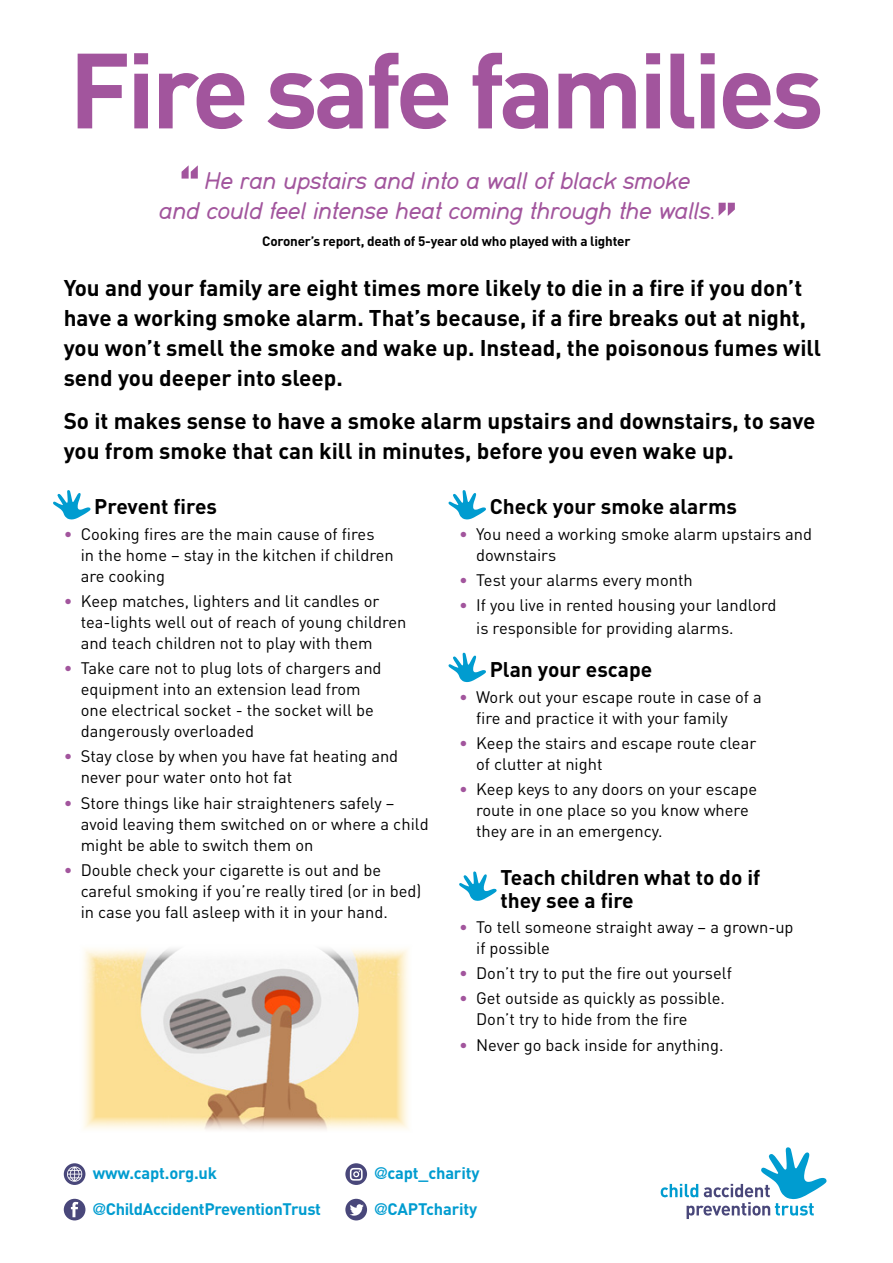
<style>
.page{position:relative;width:893px;height:1263px;background:#fff}
.page>*{position:absolute;margin:0;border:0;box-sizing:border-box;transform-origin:0 0}
.t1{font:700 105px "DIN";letter-spacing:-.04em;color:#a2559d}
.t2{font:25.5px/30px "Din 17 Itlic";color:#a2559d}
.t3{font:700 22.5px/30px "DIN";color:#000}
.t4{font:700 21px/22.5px "DIN";color:#000}
.t5{font:16.5px/21px "DIN";color:#000}
.t6{font:700 16.5px "DIN";letter-spacing:-.02em;color:#009cd0}
.t7{font:700 13.5px "DIN";letter-spacing:-.015em;color:#000}
.s1{color:#a2559d}
.s2{font-family:"DIN Alternate"}
</style>
<div class="page">
<svg style="left:719px;top:203px;width:16px;height:13px"></svg>
<svg style="left:182px;top:165px;width:16px;height:14px"></svg>
<svg style="left:448px;top:490px;width:38px;height:29px"></svg>
<svg style="left:448px;top:652px;width:38px;height:30px"></svg>
<svg style="left:53px;top:490px;width:38px;height:29px"></svg>
<svg style="left:459px;top:871px;width:38px;height:30px"></svg>
<svg style="left:661px;top:1147px;width:165px;height:72px"></svg>
<svg style="left:64px;top:1199px;width:21px;height:21px"></svg>
<svg style="left:345px;top:1163px;width:22px;height:22px"></svg>
<svg style="left:345px;top:1199px;width:22px;height:21px"></svg>
<svg style="left:64px;top:1163px;width:21px;height:22px"></svg>
<img style="left:84px;top:949px;width:324px;height:181px">
<p class="t1" style="left:69px;top:22px;width:756px">Fire safe families</p>
<p class="t2" style="left:158px;top:168px;width:559px;text-indent:46px">He ran upstairs and into a wall of black smoke and could feel intense heat coming through the walls.</p>
<p class="t7" style="left:262px;top:232px;width:370px">Coroner’s report, death of 5-year old who played with a lighter</p>
<p class="t3" style="left:64px;top:272px;width:759px">You and your family are eight times more likely to die in a fire if you don’t have a working smoke alarm. That’s because, if a fire breaks out at night, you won’t smell the smoke and wake up. Instead, the poisonous fumes will send you deeper into sleep.</p>
<p class="t3" style="left:64px;top:405px;width:753px">So it makes sense to have a smoke alarm upstairs and downstairs, to save you from smoke that can kill in minutes, before you even wake up.</p>
<p class="t4" style="left:94px;top:495px;width:124px">Prevent fires</p>
<p class="t5" style="left:81px;top:523px;width:315px;text-indent:-17px"><span class="s1">•</span> Cooking fires are the main cause of fires<br>in the home – stay in the kitchen if children are cooking</p>
<p class="t5" style="left:81px;top:590px;width:327px;text-indent:-17px"><span class="s1">•</span> Keep matches, lighters and lit candles or tea-lights well out of reach of young children and teach children not to play with them</p>
<p class="t5" style="left:81px;top:657px;width:302px;text-indent:-17px"><span class="s1">•</span> Take care not to plug lots of chargers and equipment into an extension lead from one electrical socket - the socket will be dangerously overloaded</p>
<p class="t5" style="left:81px;top:746px;width:319px;text-indent:-17px"><span class="s1">•</span> Stay close by when you have fat heating and never pour water onto hot fat</p>
<p class="t5" style="left:81px;top:792px;width:350px;text-indent:-17px"><span class="s1">•</span> Store things like hair straighteners safely – avoid leaving them switched on or where a child might be able to switch them on</p>
<p class="t5" style="left:81px;top:859px;width:342px;text-indent:-17px"><span class="s1">•</span> Double check your cigarette is out and be careful smoking if you’re really tired (or in bed) in case you fall asleep with it in your hand.</p>
<p class="t4" style="left:490px;top:495px;width:249px">Check your smoke alarms</p>
<p class="t5" style="left:476px;top:523px;width:337px;text-indent:-17px"><span class="s1">•</span> You need a working smoke alarm upstairs and downstairs</p>
<p class="t5" style="left:459px;top:569px;width:235px"><span class="s1">•</span> Test your alarms every month</p>
<p class="t5" style="left:476px;top:594px;width:302px;line-height:22.5px;text-indent:-17px"><span class="s1">•</span> If you live in rented housing your landlord is responsible for providing alarms.</p>
<p class="t4" style="left:490px;top:658px;width:164px">Plan your escape</p>
<p class="t5" style="left:476px;top:686px;width:287px;text-indent:-17px"><span class="s1">•</span> Work out your escape route in case of a fire and practice it with your family</p>
<p class="t5" style="left:476px;top:732px;width:282px;text-indent:-17px"><span class="s1">•</span> Keep the stairs and escape route clear of clutter at night</p>
<p class="t5" style="left:476px;top:778px;width:282px;text-indent:-17px"><span class="s1">•</span> Keep keys to any doors on your escape route in one place so you know where they are in an emergency.</p>
<p class="t4" style="left:500px;top:865px;width:261px">Teach children what to do if they see a fire</p>
<p class="t5" style="left:476px;top:916px;width:319px;text-indent:-17px"><span class="s1">•</span> To tell someone straight away – a grown-up if possible</p>
<p class="t5" style="left:459px;top:962px;width:274px"><span class="s1">•</span> Don’t try to put the fire out yourself</p>
<p class="t5" style="left:476px;top:988px;width:250px;text-indent:-17px"><span class="s1">•</span> Get outside as quickly as possible.<br>Don’t try to hide from the fire</p>
<p class="t5" style="left:459px;top:1034px;width:266px"><span class="s1">•</span> Never go back inside for anything.</p>
<p class="t6" style="left:93px;top:1162px;width:126px">www.capt.org.uk</p>
<p class="t6" style="left:93px;top:1199px;width:230px"><span class="s2">@</span>ChildAccidentPreventionTrust</p>
<p class="t6" style="left:374px;top:1162px;width:106px"><span class="s2">@</span>capt_charity</p>
<p class="t6" style="left:374px;top:1199px;width:104px"><span class="s2">@</span>CAPTcharity</p>
</div>
